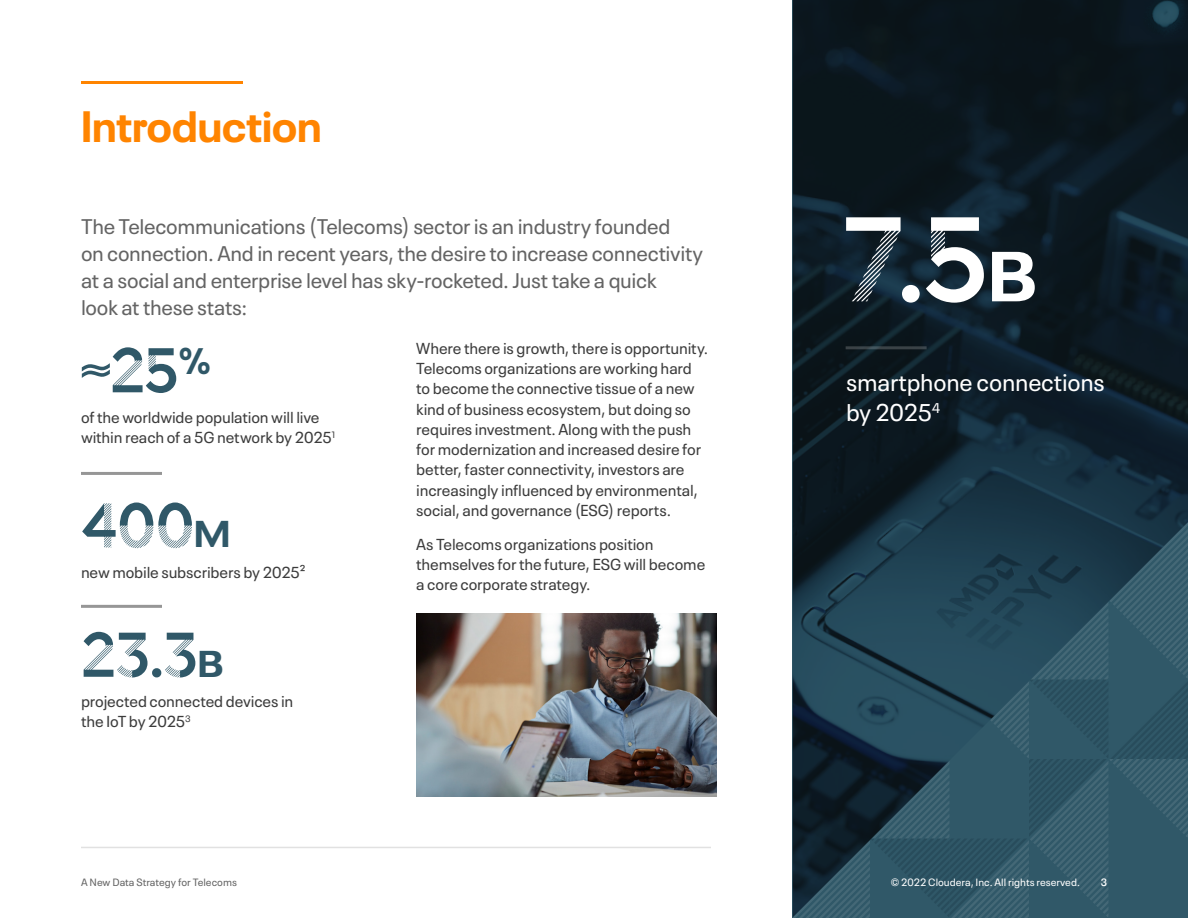
<style>
.page{position:relative;width:1188px;height:918px;background:#fff}
.page>*{position:absolute;margin:0;border:0;box-sizing:border-box;transform-origin:0 0}
.t1{font:120px "Cloudera Display O 100 Striped";color:#fff}
.t2{font:63px/129.3px "Cloudera Display O 100 Striped";letter-spacing:-.01em;color:#305868}
.t3{font:700 43.5px "Neue Plak";color:#ff8400}
.t4{font:24px/30px "Neue Plak Text";letter-spacing:-.01em;color:#fff}
.t5{font:21px/27px "Neue Plak Text";letter-spacing:-.015em;color:#646464}
.t6{font:15.75px/20.2px "Neue Plak Text";letter-spacing:-.01em;color:#3c3c3c}
.t7{font:10.5px "Neue Plak Text";color:#fff}
.t8{font:10.5px "Neue Plak Text";color:#646464}
.t9{font:600 10.5px "Neue Plak Text";color:#fff}
.s1{font-family:"Neue Plak";font-weight:700;font-stretch:expanded;font-size:37.05px}
.s2{font-family:"Neue Plak";font-weight:700;font-stretch:expanded;font-size:70.05px}
</style>
<div class="page">
<img style="left:793px;top:0;width:395px;height:522px">
<svg style="left:792px;top:522px;width:396px;height:396px;background:#274a5a"></svg>
<hr style="left:846px;top:346px;width:81px;height:3px;background:#fff">
<hr style="left:81px;top:472px;width:81px;height:3px;background:#969696">
<hr style="left:81px;top:605px;width:81px;height:3px;background:#969696">
<img style="left:416px;top:613px;width:300px;height:183px">
<hr style="left:81px;top:847px;width:630px;height:1px;background:#e1e1e1">
<hr style="left:81px;top:81px;width:162px;height:3px;background:#ff8400">
<h3 class="t3" style="left:81px;top:92px;width:242px">Introduction</h3>
<h3 class="t5" style="left:81px;top:211px;width:624px">The Telecommunications (Telecoms) sector is an industry founded<br>on connection. And in recent years, the desire to increase connectivity at a social and enterprise level has sky-rocketed. Just take a quick<br>look at these stats:</h3>
<p class="t6" style="left:416px;top:337px;width:294px">Where there is growth, there is opportunity.<br>Telecoms organizations are working hard to become the connective tissue of a new kind of business ecosystem, but doing so requires investment. Along with the push for modernization and increased desire for better, faster connectivity, investors are increasingly influenced by environmental, social, and governance (ESG) reports.</p>
<p class="t6" style="left:416px;top:532px;width:291px">As Telecoms organizations position themselves for the future, ESG will become a core corporate strategy.</p>
<h2 class="t2" style="left:81px;top:307px;width:132px">≈25<sup>%</sup></h2>
<p class="t6" style="left:81px;top:405px;width:257px">of the worldwide population will live within reach of a 5G network by 2025<sup>1</sup></p>
<h2 class="t2" style="left:81px;top:462px;width:151px">400<span class="s1">M<br></span>23.3<span class="s1">B</span></h2>
<p class="t6" style="left:81px;top:560px;width:226px">new mobile subscribers by 2025²</p>
<p class="t6" style="left:81px;top:690px;width:214px">projected connected devices in the IoT by 2025<sup>3</sup></p>
<h1 class="t1" style="left:842px;top:194px;width:197px">7.5<span class="s2">B</span></h1>
<h3 class="t4" style="left:846px;top:365px;width:260px">smartphone connections by 2025<sup>4</sup></h3>
<p class="t8" style="left:81px;top:874px;width:157px">A New Data Strategy for Telecoms</p>
<p class="t7" style="left:891px;top:874px;width:191px">© 2022 Cloudera, Inc. All rights reserved.</p>
<p class="t9" style="left:1101px;top:874px;width:8px">3</p>
</div>
